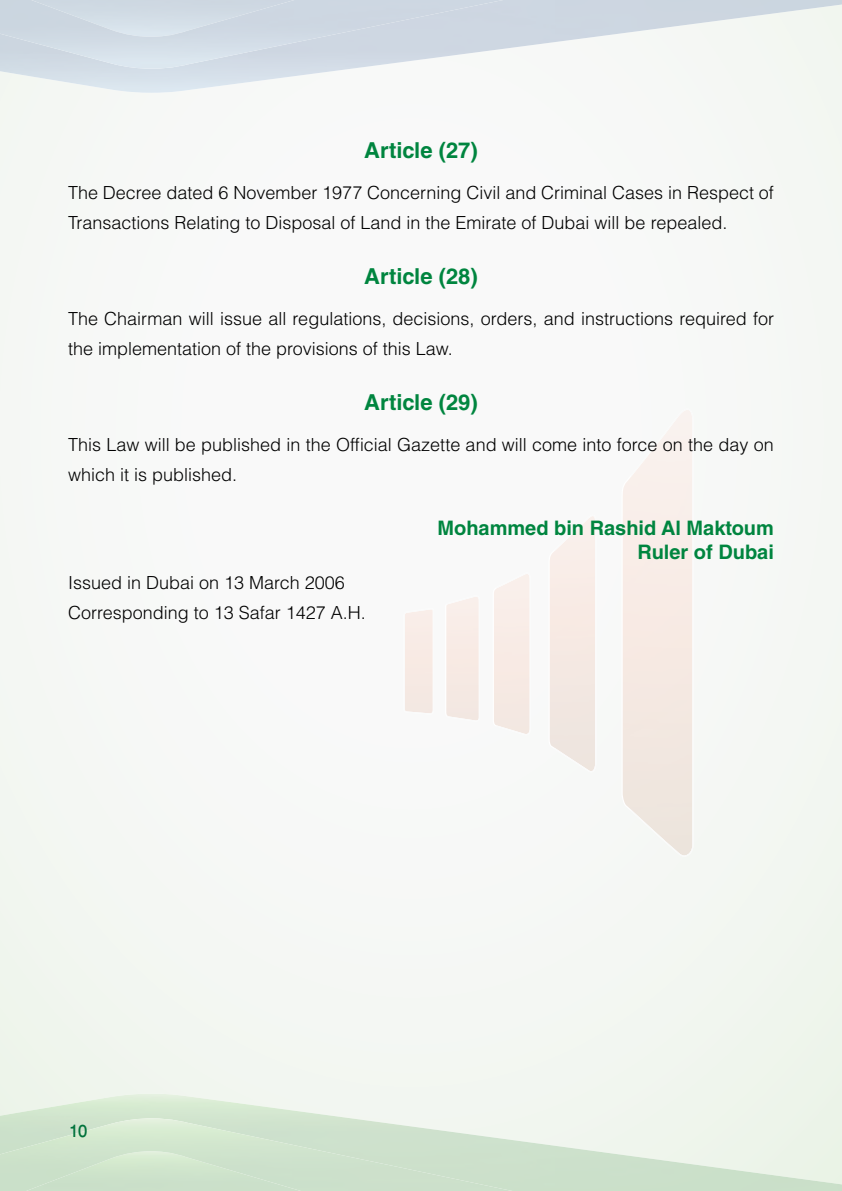
<style>
.page{position:relative;width:842px;height:1191px;background:#fff}
.page>*{position:absolute;margin:0;border:0;box-sizing:border-box;transform-origin:0 0}
.t1{font:500 24px "Win Soft Pro";color:#00723b}
.t2{font:700 22px "Helvetica LT Std";color:#00853f}
.t3{font:700 20px/24px "Helvetica LT Std";color:#00853f;text-align:right}
.t4{font:300 18px/30px "Helvetica LT Std";color:#000}
</style>
<div class="page">
<div style="left:0;top:93px;width:842px;height:1000px;background:#f7f8f6"></div>
<img style="left:0;top:1118px;width:152px;height:40px">
<div style="left:0;top:1151px;width:141px;height:40px;background:#cbe1c9"></div>
<img style="left:0;top:37px;width:142px;height:31px">
<img style="left:0;top:0;width:151px;height:37px">
<svg style="left:446px;top:595px;width:34px;height:126px;background:#f7ece7"></svg>
<img style="left:494px;top:574px;width:2px;height:160px">
<svg style="left:496px;top:572px;width:35px;height:163px;background:#f7ece7"></svg>
<img style="left:623px;top:410px;width:8px;height:445px">
<svg style="left:631px;top:408px;width:62px;height:448px;background:#f5ebe6"></svg>
<img style="left:550px;top:516px;width:4px;height:255px">
<svg style="left:554px;top:515px;width:42px;height:257px;background:#f5ebe5"></svg>
<svg style="left:403px;top:608px;width:31px;height:106px;background:#f7ece7"></svg>
<p class="t2" style="left:364px;top:136px;width:115px">Article (27)</p>
<p class="t4" style="left:68px;top:177px;width:707px">The Decree dated 6 November 1977 Concerning Civil and Criminal Cases in Respect of<br>Transactions Relating to Disposal of Land in the Emirate of Dubai will be repealed.</p>
<p class="t2" style="left:364px;top:262px;width:115px">Article (28)</p>
<p class="t4" style="left:68px;top:303px;width:707px">The Chairman will issue all regulations, decisions, orders, and instructions required for the implementation of the provisions of this Law.</p>
<p class="t2" style="left:364px;top:389px;width:115px">Article (29)</p>
<p class="t4" style="left:68px;top:429px;width:707px">This Law will be published in the Official Gazette and will come into force on the day on which it is published.</p>
<p class="t3" style="left:437px;top:516px;width:338px">Mohammed bin Rashid Al Maktoum<br>Ruler of Dubai</p>
<p class="t4" style="left:68px;top:567px;width:299px">Issued in Dubai on 13 March 2006<br>Corresponding to 13 Safar 1427 A.H.</p>
<h1 class="t1" style="left:68px;top:1113px;width:21px">10</h1>
</div>
